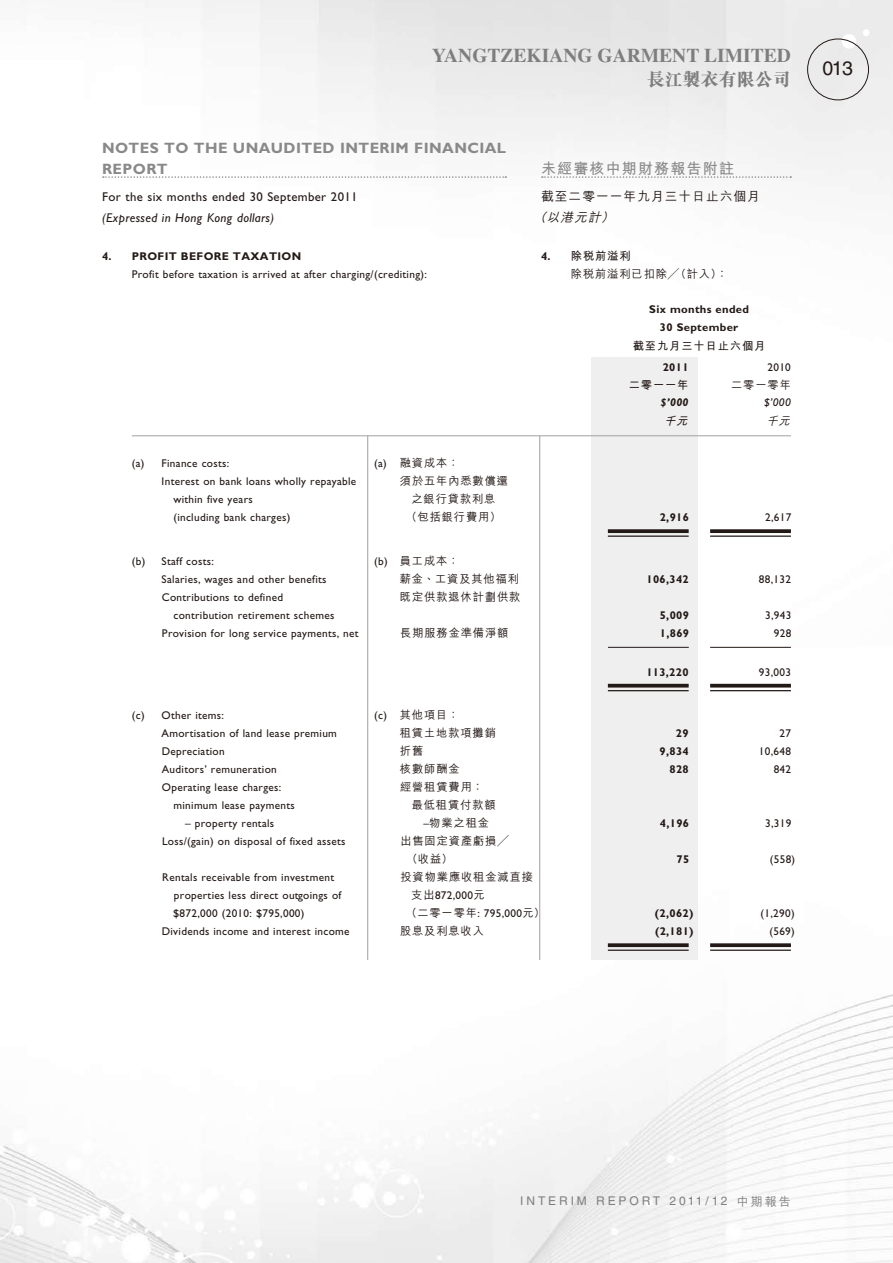
<style>
.page{position:relative;width:893px;height:1263px;background:#fff}
.page>*{position:absolute;margin:0;border:0;box-sizing:border-box;transform-origin:0 0}
.t1{font:700 19.5px "Times LT Std";color:#7e7e7e}
.t2{font:19.5px "Helvetica LT Std";color:#231916}
.t3{font:800 18px "M Sung HK";color:#7e7e7e}
.t4{font:700 15px/21px "Gill Sans Std";letter-spacing:.025em;color:#898989}
.t5{font:700 15px "M Hei HK";letter-spacing:.08em;color:#898989}
.t6{font:12.75px "Gill Sans Std";letter-spacing:.03em;color:#231916}
.t7{font:italic 12.75px "Gill Sans Std";letter-spacing:.03em;color:#231916}
.t8{font:500 12.75px "M Hei HK";letter-spacing:.08em;color:#231916}
.t9{font:italic 500 12.75px "M Hei HK";color:#231916}
.t10{font:12px "Helvetica LT Std";letter-spacing:.24em;color:#7e7e7e}
.t11{font:11.25px "Gill Sans Std";letter-spacing:.03em;color:#231916}
.t12{font:500 11.25px/18px "M Hei HK";letter-spacing:.08em;color:#231916}
.t13{font:700 11.25px/18px "Gill Sans Std";letter-spacing:.03em;color:#231916;text-align:center}
.t14{font:700 11.25px "M Hei HK";letter-spacing:.08em;color:#231916}
.t15{font:italic 700 11.25px "Gill Sans Std";color:#231916}
.t16{font:italic 11.25px "Gill Sans Std";color:#231916}
.t17{font:italic 700 11.25px "M Hei HK";color:#231916}
.t18{font:italic 500 11.25px "M Hei HK";color:#231916}
.s1{font-family:"Gill Sans Std";font-weight:700}
.s2{font-weight:700}
.s3{font-family:"Gill Sans Std";font-weight:400}
.s4{font-family:"M Hei HK";font-weight:500}
</style>
<div class="page">
<img style="left:0;top:0;width:893px;height:1263px">
<div style="left:842px;top:34px;width:14px;height:15px;background:#fff;border-radius:50%"></div>
<div style="left:863px;top:29px;width:6px;height:7px;background:#fff;border-radius:50%"></div>
<div style="left:807px;top:39px;width:62px;height:61px;border:1px solid #231916;border-radius:50%"></div>
<svg style="left:103px;top:176px;width:403px;height:2px"></svg>
<div style="left:591px;top:357px;width:106px;height:603px;background:#efeff0"></div>
<hr style="left:132px;top:435px;width:659px;height:1px;background:#a0a0a1">
<svg style="left:608px;top:529px;width:81px;height:4px"></svg>
<hr style="left:608px;top:535px;width:81px;height:2px;background:#231916">
<svg style="left:710px;top:529px;width:81px;height:4px"></svg>
<hr style="left:710px;top:535px;width:81px;height:2px;background:#231916">
<hr style="left:608px;top:647px;width:81px;height:1px;background:#231916">
<hr style="left:710px;top:647px;width:81px;height:1px;background:#231916">
<hr style="left:608px;top:684px;width:81px;height:3px;background:#231916">
<hr style="left:608px;top:690px;width:81px;height:1px;background:#231916">
<hr style="left:710px;top:684px;width:81px;height:3px;background:#231916">
<hr style="left:710px;top:690px;width:81px;height:1px;background:#231916">
<svg style="left:608px;top:943px;width:81px;height:4px"></svg>
<hr style="left:608px;top:949px;width:81px;height:2px;background:#231916">
<svg style="left:710px;top:943px;width:81px;height:4px"></svg>
<hr style="left:710px;top:949px;width:81px;height:2px;background:#231916">
<hr style="left:367px;top:436px;width:1px;height:524px;background:#a0a0a1">
<hr style="left:539px;top:436px;width:1px;height:524px;background:#a0a0a1">
<svg style="left:542px;top:176px;width:249px;height:2px"></svg>
<h1 class="t1" style="left:432px;top:44px;width:360px">YANGTZEKIANG GARMENT LIMITED</h1>
<h2 class="t3" style="left:647px;top:67px;width:146px">長江製衣有限公司</h2>
<h3 class="t4" style="left:102px;top:137px;width:406px">NOTES TO THE UNAUDITED INTERIM FINANCIAL<br>REPORT</h3>
<p class="t6" style="left:102px;top:190px;width:257px">For the six months ended 30 September 2011</p>
<p class="t7" style="left:102px;top:211px;width:174px">(Expressed in Hong Kong dollars)</p>
<p class="t13" style="left:102px;top:247px;width:201px">4. PROFIT BEFORE TAXATION</p>
<p class="t11" style="left:132px;top:268px;width:297px">Profit before taxation is arrived at after charging/(crediting):</p>
<h3 class="t5" style="left:541px;top:158px;width:194px">未經審核中期財務報告附註</h3>
<p class="t8" style="left:541px;top:188px;width:220px">截至二零一一年九月三十日止六個月</p>
<p class="t9" style="left:533px;top:209px;width:86px">（以港元計）</p>
<p class="t12" style="left:571px;top:246px;width:158px;text-indent:-30px"><span class="s1">4.</span> <span class="s2">除稅前溢利<br></span>除稅前溢利已扣除╱（計入）：</p>
<p class="t13" style="left:649px;top:301px;width:101px">Six months ended<br>30 September</p>
<p class="t14" style="left:633px;top:338px;width:134px">截至九月三十日止六個月</p>
<p class="t13" style="left:663px;top:358px;width:27px">2011</p>
<p class="t11" style="left:767px;top:361px;width:25px">2010</p>
<p class="t14" style="left:629px;top:377px;width:61px">二零一一年</p>
<p class="t12" style="left:731px;top:375px;width:61px">二零一零年</p>
<p class="t15" style="left:661px;top:396px;width:29px">$’000</p>
<p class="t16" style="left:764px;top:396px;width:28px">$’000</p>
<p class="t17" style="left:664px;top:413px;width:29px">千元</p>
<p class="t18" style="left:766px;top:413px;width:29px">千元</p>
<p class="t11" style="left:132px;top:457px;width:99px">(a) Finance costs:</p>
<p class="t12" style="left:374px;top:453px;width:86px"><span class="s3">(a)</span> 融資成本：</p>
<p class="t11" style="left:162px;top:475px;width:196px">Interest on bank loans wholly repayable</p>
<p class="t12" style="left:400px;top:471px;width:110px">須於五年內悉數償還</p>
<p class="t11" style="left:173px;top:493px;width:81px">within five years</p>
<p class="t12" style="left:411px;top:489px;width:86px">之銀行貸款利息</p>
<p class="t11" style="left:173px;top:511px;width:118px">(including bank charges)</p>
<p class="t12" style="left:406px;top:507px;width:97px">（包括銀行費用）</p>
<p class="t13" style="left:660px;top:508px;width:31px">2,916</p>
<p class="t11" style="left:765px;top:511px;width:28px">2,617</p>
<p class="t11" style="left:132px;top:554px;width:84px">(b) Staff costs:</p>
<p class="t12" style="left:374px;top:551px;width:86px"><span class="s3">(b)</span> 員工成本：</p>
<p class="t11" style="left:162px;top:572px;width:166px">Salaries, wages and other benefits</p>
<p class="t12" style="left:400px;top:569px;width:121px">薪金、工資及其他福利</p>
<p class="t13" style="left:646px;top:570px;width:44px">106,342</p>
<p class="t11" style="left:759px;top:572px;width:34px">88,132</p>
<p class="t11" style="left:162px;top:590px;width:123px">Contributions to defined</p>
<p class="t12" style="left:400px;top:587px;width:122px">既定供款退休計劃供款</p>
<p class="t11" style="left:173px;top:608px;width:163px">contribution retirement schemes</p>
<p class="t13" style="left:660px;top:606px;width:31px">5,009</p>
<p class="t11" style="left:765px;top:608px;width:28px">3,943</p>
<p class="t11" style="left:162px;top:626px;width:198px">Provision for long service payments, net</p>
<p class="t12" style="left:400px;top:623px;width:110px">長期服務金準備淨額</p>
<p class="t13" style="left:660px;top:624px;width:31px">1,869</p>
<p class="t11" style="left:774px;top:626px;width:19px">928</p>
<p class="t13" style="left:646px;top:663px;width:44px">113,220</p>
<p class="t11" style="left:759px;top:665px;width:34px">93,003</p>
<p class="t11" style="left:132px;top:709px;width:94px">(c) Other items:</p>
<p class="t12" style="left:374px;top:705px;width:86px"><span class="s3">(c)</span> 其他項目：</p>
<p class="t11" style="left:162px;top:727px;width:177px">Amortisation of land lease premium</p>
<p class="t12" style="left:400px;top:723px;width:98px">租賃土地款項攤銷</p>
<p class="t13" style="left:676px;top:724px;width:14px">29</p>
<p class="t11" style="left:779px;top:727px;width:13px">27</p>
<p class="t11" style="left:162px;top:745px;width:64px">Depreciation</p>
<p class="t12" style="left:400px;top:741px;width:25px">折舊</p>
<p class="t13" style="left:660px;top:742px;width:31px">9,834</p>
<p class="t11" style="left:759px;top:745px;width:34px">10,648</p>
<p class="t11" style="left:162px;top:763px;width:117px">Auditors’ remuneration</p>
<p class="t12" style="left:400px;top:759px;width:61px">核數師酬金</p>
<p class="t13" style="left:670px;top:760px;width:21px">828</p>
<p class="t11" style="left:774px;top:763px;width:19px">842</p>
<p class="t11" style="left:162px;top:781px;width:121px">Operating lease charges:</p>
<p class="t12" style="left:400px;top:777px;width:85px">經營租賃費用：</p>
<p class="t11" style="left:174px;top:799px;width:123px">minimum lease payments</p>
<p class="t12" style="left:412px;top:795px;width:86px">最低租賃付款額</p>
<p class="t11" style="left:185px;top:817px;width:91px">– property rentals</p>
<p class="t12" style="left:423px;top:813px;width:67px"><span class="s3">–</span>物業之租金</p>
<p class="t13" style="left:660px;top:814px;width:31px">4,196</p>
<p class="t11" style="left:765px;top:817px;width:28px">3,319</p>
<p class="t11" style="left:162px;top:835px;width:185px">Loss/(gain) on disposal of fixed assets</p>
<p class="t12" style="left:406px;top:831px;width:104px;text-indent:-6px">出售固定資產虧損╱（收益）</p>
<p class="t13" style="left:676px;top:850px;width:14px">75</p>
<p class="t11" style="left:770px;top:853px;width:27px">(558)</p>
<p class="t11" style="left:162px;top:871px;width:173px">Rentals receivable from investment</p>
<p class="t12" style="left:400px;top:867px;width:134px">投資物業應收租金減直接</p>
<p class="t11" style="left:174px;top:889px;width:169px">properties less direct outgoings of</p>
<p class="t11" style="left:411px;top:889px;width:75px"><span class="s4">支出</span>872,000<span class="s4">元</span></p>
<p class="t11" style="left:173px;top:907px;width:133px">$872,000 (2010: $795,000)</p>
<p class="t12" style="left:406px;top:903px;width:141px">（二零一零年<span class="s3">: 795,000</span>元）</p>
<p class="t13" style="left:655px;top:904px;width:40px">(2,062)</p>
<p class="t11" style="left:761px;top:907px;width:36px">(1,290)</p>
<p class="t11" style="left:162px;top:925px;width:189px">Dividends income and interest income</p>
<p class="t12" style="left:400px;top:921px;width:86px">股息及利息收入</p>
<p class="t13" style="left:655px;top:922px;width:40px">(2,181)</p>
<p class="t11" style="left:769px;top:925px;width:27px">(569)</p>
<h1 class="t2" style="left:822px;top:57px;width:32px">013</h1>
<p class="t10" style="left:520px;top:1194px;width:272px">INTERIM REPORT 2011/12 <span class="s4">中期報告</span></p>
</div>
